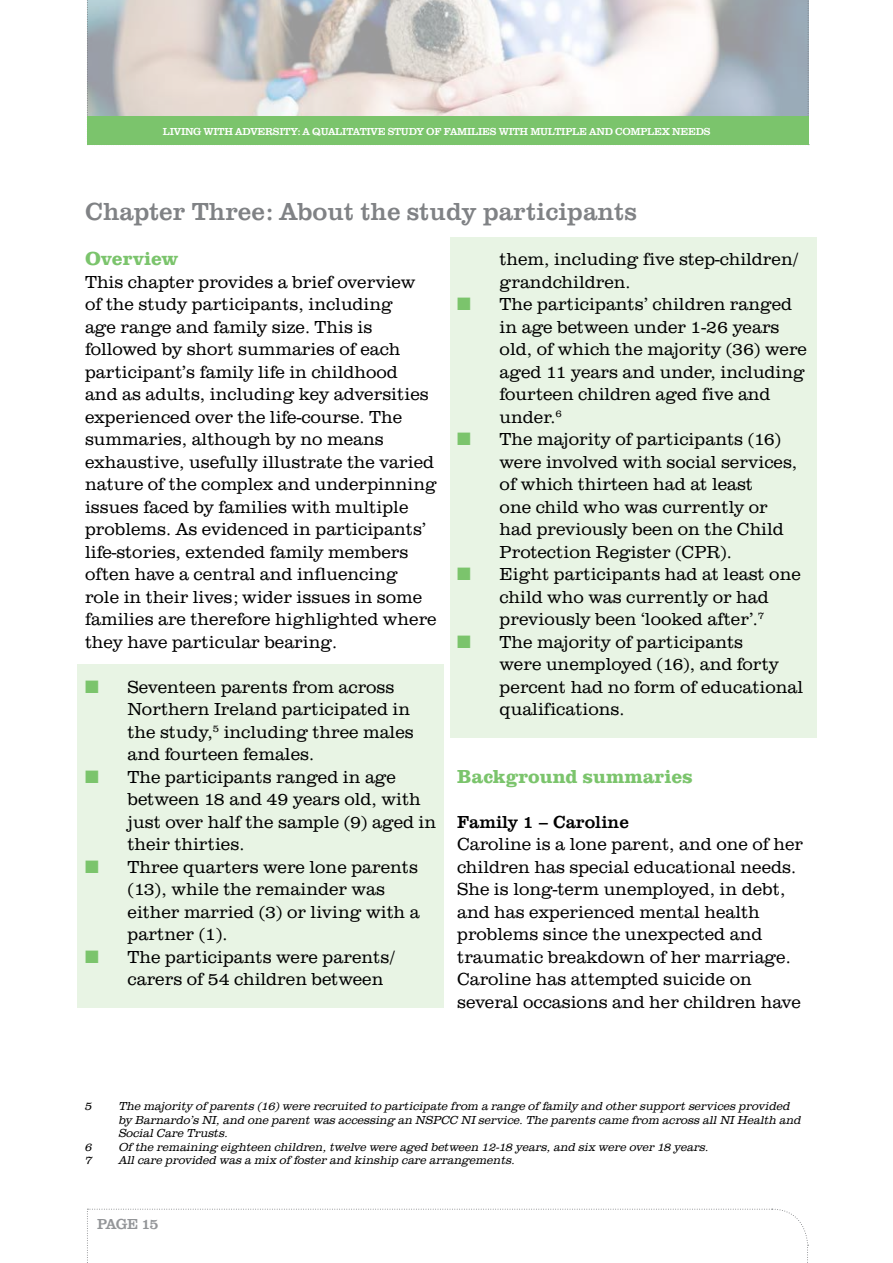
<style>
.page{position:relative;width:893px;height:1263px;background:#fff}
.page>*{position:absolute;margin:0;border:0;box-sizing:border-box;transform-origin:0 0}
.t1{font:25.5px "URW Clarendon TOT";color:#808285}
.t2{font:700 19.5px "URW Clarendon TOT";color:#7bc46c}
.t3{font:300 18px/22.5px "URW Clarendon TOT";color:#000}
.t4{font:18px "URW Clarendon TOT";color:#000}
.t5{font:15px "URW Clarendon TOT";letter-spacing:-.07em;color:#939598}
.t6{font:italic 300 12px/13.5px "URW Clarendon TOT";color:#000}
.t7{font:10.5px "URW Clarendon TOT";letter-spacing:-.025em;color:#fff}
.s1{color:#7bc46c}
</style>
<div class="page">
<svg style="left:87px;top:0;width:722px;height:145px"></svg>
<div style="left:87px;top:117px;width:721px;height:28px;background:#7bc46c"></div>
<svg style="left:87px;top:1208px;width:721px;height:55px"></svg>
<div style="left:78px;top:664px;width:366px;height:344px;background:#e8f4e4"></div>
<div style="left:450px;top:237px;width:366px;height:501px;background:#e8f4e4"></div>
<p class="t7" style="left:163px;top:125px;width:549px">LIVING WITH ADVERSITY: A QUALITATIVE STUDY OF FAMILIES WITH MULTIPLE AND COMPLEX NEEDS</p>
<h1 class="t1" style="left:85px;top:196px;width:553px">Chapter Three: About the study participants</h1>
<p class="t3" style="left:500px;top:248px;width:301px">them, including five step-children/ grandchildren.</p>
<p class="t3" style="left:500px;top:293px;width:309px;text-indent:-43px"><span class="s1">■</span> The participants’ children ranged in age between under 1-26 years old, of which the majority (36) were aged 11 years and under, including fourteen children aged five and under.<sup>6</sup></p>
<p class="t3" style="left:500px;top:428px;width:299px;text-indent:-43px"><span class="s1">■</span> The majority of participants (16) were involved with social services, of which thirteen had at least<br>one child who was currently or had previously been on the Child<br>Protection Register (CPR).</p>
<p class="t3" style="left:457px;top:563px;width:345px;text-align:center"><span class="s1">■</span> Eight participants had at least one child who was currently or had previously been ‘looked after’.<sup>7</sup></p>
<p class="t3" style="left:500px;top:631px;width:305px;text-indent:-43px"><span class="s1">■</span> The majority of participants<br>were unemployed (16), and forty percent had no form of educational qualifications.</p>
<p class="t2" style="left:85px;top:247px;width:95px">Overview</p>
<p class="t3" style="left:85px;top:271px;width:353px">This chapter provides a brief overview<br>of the study participants, including<br>age range and family size. This is followed by short summaries of each participant’s family life in childhood<br>and as adults, including key adversities experienced over the life-course. The summaries, although by no means exhaustive, usefully illustrate the varied nature of the complex and underpinning issues faced by families with multiple problems. As evidenced in participants’ life-stories, extended family members often have a central and influencing<br>role in their lives; wider issues in some families are therefore highlighted where they have particular bearing.</p>
<p class="t3" style="left:128px;top:676px;width:288px;text-indent:-43px"><span class="s1">■</span> Seventeen parents from across<br>Northern Ireland participated in the study,<sup>5</sup> including three males and fourteen females.</p>
<p class="t3" style="left:128px;top:766px;width:310px;text-indent:-43px"><span class="s1">■</span> The participants ranged in age between 18 and 49 years old, with just over half the sample (9) aged in their thirties.</p>
<p class="t3" style="left:128px;top:856px;width:294px;text-indent:-43px"><span class="s1">■</span> Three quarters were lone parents (13), while the remainder was either married (3) or living with a partner (1).</p>
<p class="t3" style="left:128px;top:946px;width:270px;text-indent:-43px"><span class="s1">■</span> The participants were parents/ carers of 54 children between</p>
<p class="t2" style="left:457px;top:764px;width:237px">Background summaries</p>
<p class="t4" style="left:457px;top:811px;width:173px">Family 1 – Caroline</p>
<p class="t3" style="left:457px;top:833px;width:347px">Caroline is a lone parent, and one of her children has special educational needs.<br>She is long-term unemployed, in debt, and has experienced mental health problems since the unexpected and traumatic breakdown of her marriage.<br>Caroline has attempted suicide on several occasions and her children have</p>
<p class="t6" style="left:85px;top:1100px;width:9px">5</p>
<p class="t6" style="left:119px;top:1100px;width:684px">The majority of parents (16) were recruited to participate from a range of family and other support services provided by Barnardo’s NI, and one parent was accessing an NSPCC NI service. The parents came from across all NI Health and<br>Social Care Trusts.</p>
<p class="t6" style="left:85px;top:1140px;width:9px">6</p>
<p class="t6" style="left:119px;top:1140px;width:591px">Of the remaining eighteen children, twelve were aged between 12-18 years, and six were over 18 years.</p>
<p class="t6" style="left:85px;top:1154px;width:9px">7</p>
<p class="t6" style="left:119px;top:1154px;width:398px">All care provided was a mix of foster and kinship care arrangements.</p>
<p class="t5" style="left:97px;top:1215px;width:63px">PAGE 15</p>
</div>
